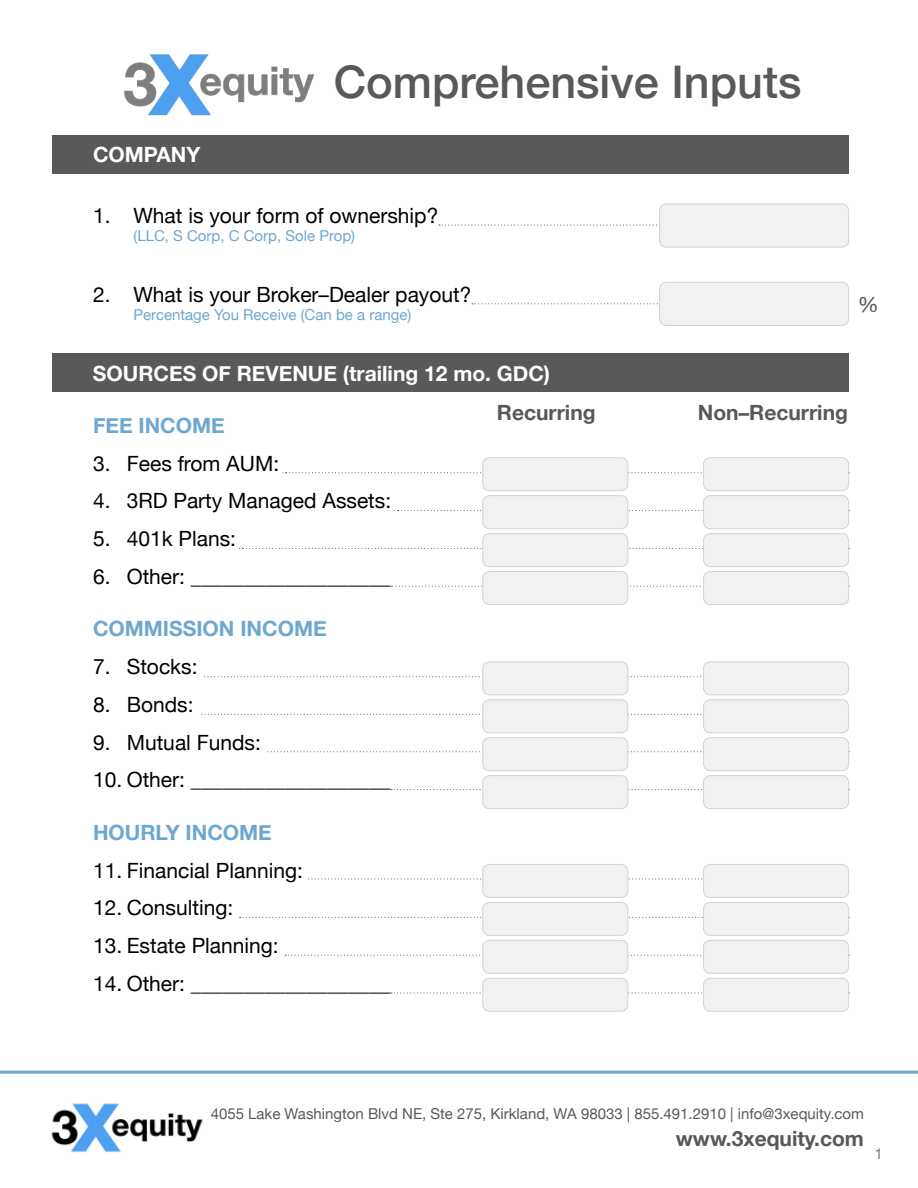
<style>
.page{position:relative;width:918px;height:1188px;background:#fff}
.page>*{position:absolute;margin:0;border:0;box-sizing:border-box;transform-origin:0 0}
.t1{font:500 45px "Helvetica Neue";color:#58595b}
.t2{font:21px "Helvetica Neue";color:#000}
.t3{font:700 21px "Helvetica Neue";color:#fff}
.t4{font:700 21px "Helvetica Neue";color:#58595b}
.t5{font:700 21px "Helvetica Neue";color:#6ea7d0}
.t6{font:21px "Helvetica Neue";color:#57585b}
.t7{font:15px "Helvetica Neue";color:#58595b}
.t8{font:15px "Helvetica Neue";color:#6ea7d0}
.t9{font:300 15px "Helvetica Neue";color:#58595b}
</style>
<div class="page">
<svg style="left:309px;top:878px;width:394px;height:2px"></svg>
<svg style="left:202px;top:714px;width:500px;height:1px"></svg>
<svg style="left:205px;top:676px;width:497px;height:1px"></svg>
<img style="left:51px;top:1103px;width:152px;height:50px">
<hr style="left:0;top:1071px;width:918px;height:3px;background:#6ea7d0">
<div style="left:52px;top:135px;width:797px;height:39px;background:#58595b"></div>
<svg style="left:439px;top:225px;width:218px;height:1px"></svg>
<svg style="left:472px;top:303px;width:186px;height:1px"></svg>
<img style="left:124px;top:54px;width:190px;height:62px">
<div style="left:660px;top:204px;width:189px;height:43px;background:#f1f1f2;border-radius:7px"></div>
<div style="left:659px;top:204px;width:190px;height:44px;border:1px solid #d1d3d4;border-radius:7px"></div>
<div style="left:660px;top:282px;width:189px;height:43px;background:#f1f1f2;border-radius:7px"></div>
<div style="left:659px;top:282px;width:190px;height:44px;border:1px solid #d1d3d4;border-radius:7px"></div>
<div style="left:52px;top:353px;width:797px;height:39px;background:#58595b"></div>
<svg style="left:283px;top:472px;width:419px;height:1px"></svg>
<svg style="left:395px;top:510px;width:308px;height:1px"></svg>
<svg style="left:240px;top:548px;width:463px;height:1px"></svg>
<svg style="left:391px;top:586px;width:312px;height:1px"></svg>
<svg style="left:268px;top:751px;width:582px;height:1px"></svg>
<svg style="left:391px;top:789px;width:311px;height:1px"></svg>
<svg style="left:240px;top:917px;width:463px;height:1px"></svg>
<svg style="left:285px;top:955px;width:416px;height:1px"></svg>
<svg style="left:391px;top:992px;width:311px;height:2px"></svg>
<div style="left:704px;top:458px;width:145px;height:33px;background:#f1f1f2;border-radius:7px"></div>
<div style="left:703px;top:457px;width:146px;height:34px;border:1px solid #d1d3d4;border-radius:7px"></div>
<div style="left:704px;top:662px;width:145px;height:33px;background:#f1f1f2;border-radius:7px"></div>
<div style="left:703px;top:661px;width:146px;height:34px;border:1px solid #d1d3d4;border-radius:7px"></div>
<div style="left:704px;top:864px;width:145px;height:33px;background:#f1f1f2;border-radius:7px"></div>
<div style="left:703px;top:864px;width:146px;height:34px;border:1px solid #d1d3d4;border-radius:7px"></div>
<div style="left:483px;top:458px;width:145px;height:33px;background:#f1f1f2;border-radius:7px"></div>
<div style="left:482px;top:457px;width:146px;height:34px;border:1px solid #d1d3d4;border-radius:7px"></div>
<div style="left:483px;top:662px;width:145px;height:33px;background:#f1f1f2;border-radius:7px"></div>
<div style="left:482px;top:661px;width:146px;height:34px;border:1px solid #d1d3d4;border-radius:7px"></div>
<div style="left:483px;top:864px;width:145px;height:33px;background:#f1f1f2;border-radius:7px"></div>
<div style="left:482px;top:864px;width:146px;height:34px;border:1px solid #d1d3d4;border-radius:7px"></div>
<div style="left:704px;top:572px;width:145px;height:33px;background:#f1f1f2;border-radius:7px"></div>
<div style="left:703px;top:571px;width:146px;height:34px;border:1px solid #d1d3d4;border-radius:7px"></div>
<div style="left:704px;top:776px;width:145px;height:33px;background:#f1f1f2;border-radius:7px"></div>
<div style="left:703px;top:775px;width:146px;height:34px;border:1px solid #d1d3d4;border-radius:7px"></div>
<div style="left:704px;top:978px;width:145px;height:33px;background:#f1f1f2;border-radius:7px"></div>
<div style="left:703px;top:978px;width:146px;height:34px;border:1px solid #d1d3d4;border-radius:7px"></div>
<div style="left:483px;top:572px;width:145px;height:33px;background:#f1f1f2;border-radius:7px"></div>
<div style="left:482px;top:571px;width:146px;height:34px;border:1px solid #d1d3d4;border-radius:7px"></div>
<div style="left:483px;top:776px;width:145px;height:33px;background:#f1f1f2;border-radius:7px"></div>
<div style="left:482px;top:775px;width:146px;height:34px;border:1px solid #d1d3d4;border-radius:7px"></div>
<div style="left:483px;top:978px;width:145px;height:33px;background:#f1f1f2;border-radius:7px"></div>
<div style="left:482px;top:978px;width:146px;height:34px;border:1px solid #d1d3d4;border-radius:7px"></div>
<div style="left:704px;top:534px;width:145px;height:33px;background:#f1f1f2;border-radius:7px"></div>
<div style="left:703px;top:533px;width:146px;height:34px;border:1px solid #d1d3d4;border-radius:7px"></div>
<div style="left:704px;top:738px;width:145px;height:33px;background:#f1f1f2;border-radius:7px"></div>
<div style="left:703px;top:737px;width:146px;height:34px;border:1px solid #d1d3d4;border-radius:7px"></div>
<div style="left:704px;top:940px;width:145px;height:33px;background:#f1f1f2;border-radius:7px"></div>
<div style="left:703px;top:940px;width:146px;height:34px;border:1px solid #d1d3d4;border-radius:7px"></div>
<div style="left:483px;top:534px;width:145px;height:33px;background:#f1f1f2;border-radius:7px"></div>
<div style="left:482px;top:533px;width:146px;height:34px;border:1px solid #d1d3d4;border-radius:7px"></div>
<div style="left:483px;top:738px;width:145px;height:33px;background:#f1f1f2;border-radius:7px"></div>
<div style="left:482px;top:737px;width:146px;height:34px;border:1px solid #d1d3d4;border-radius:7px"></div>
<div style="left:483px;top:940px;width:145px;height:33px;background:#f1f1f2;border-radius:7px"></div>
<div style="left:482px;top:940px;width:146px;height:34px;border:1px solid #d1d3d4;border-radius:7px"></div>
<div style="left:704px;top:496px;width:145px;height:33px;background:#f1f1f2;border-radius:7px"></div>
<div style="left:703px;top:495px;width:146px;height:34px;border:1px solid #d1d3d4;border-radius:7px"></div>
<div style="left:704px;top:700px;width:145px;height:33px;background:#f1f1f2;border-radius:7px"></div>
<div style="left:703px;top:699px;width:146px;height:34px;border:1px solid #d1d3d4;border-radius:7px"></div>
<div style="left:704px;top:902px;width:145px;height:33px;background:#f1f1f2;border-radius:7px"></div>
<div style="left:703px;top:902px;width:146px;height:34px;border:1px solid #d1d3d4;border-radius:7px"></div>
<div style="left:483px;top:496px;width:145px;height:33px;background:#f1f1f2;border-radius:7px"></div>
<div style="left:482px;top:495px;width:146px;height:34px;border:1px solid #d1d3d4;border-radius:7px"></div>
<div style="left:483px;top:700px;width:145px;height:33px;background:#f1f1f2;border-radius:7px"></div>
<div style="left:482px;top:699px;width:146px;height:34px;border:1px solid #d1d3d4;border-radius:7px"></div>
<div style="left:483px;top:902px;width:145px;height:33px;background:#f1f1f2;border-radius:7px"></div>
<div style="left:482px;top:902px;width:146px;height:34px;border:1px solid #d1d3d4;border-radius:7px"></div>
<p class="t3" style="left:93px;top:138px;width:109px">COMPANY</p>
<h1 class="t1" style="left:334px;top:46px;width:469px">Comprehensive Inputs</h1>
<p class="t2" style="left:93px;top:200px;width:347px">1. What is your form of ownership?</p>
<p class="t8" style="left:134px;top:225px;width:223px">(LLC, S Corp, C Corp, Sole Prop)</p>
<p class="t2" style="left:93px;top:279px;width:380px">2. What is your Broker–Dealer payout?</p>
<p class="t8" style="left:134px;top:304px;width:279px">Percentage You Receive (Can be a range)</p>
<p class="t6" style="left:858px;top:290px;width:22px">%</p>
<p class="t3" style="left:93px;top:357px;width:459px">SOURCES OF REVENUE (trailing 12 mo. GDC)</p>
<p class="t5" style="left:93px;top:409px;width:133px">FEE INCOME</p>
<p class="t2" style="left:93px;top:448px;width:188px">3. Fees from AUM:</p>
<p class="t2" style="left:93px;top:486px;width:300px">4. 3RD Party Managed Assets:</p>
<p class="t2" style="left:93px;top:524px;width:145px">5. 401k Plans:</p>
<p class="t2" style="left:93px;top:561px;width:299px">6. Other: ___________________</p>
<p class="t5" style="left:93px;top:612px;width:235px">COMMISSION INCOME</p>
<p class="t2" style="left:93px;top:651px;width:106px">7. Stocks:</p>
<p class="t2" style="left:93px;top:689px;width:102px">8. Bonds:</p>
<p class="t2" style="left:93px;top:727px;width:169px">9. Mutual Funds:</p>
<p class="t2" style="left:93px;top:765px;width:299px">10. Other: ___________________</p>
<p class="t5" style="left:93px;top:816px;width:180px">HOURLY INCOME</p>
<p class="t2" style="left:93px;top:855px;width:211px">11. Financial Planning:</p>
<p class="t2" style="left:93px;top:893px;width:142px">12. Consulting:</p>
<p class="t2" style="left:93px;top:930px;width:187px">13. Estate Planning:</p>
<p class="t2" style="left:93px;top:968px;width:299px">14. Other: ___________________</p>
<p class="t4" style="left:497px;top:396px;width:100px">Recurring</p>
<p class="t4" style="left:698px;top:396px;width:152px">Non–Recurring</p>
<p class="t7" style="left:211px;top:1102px;width:655px">4055 Lake Washington Blvd NE, Ste 275, Kirkland, WA 98033 | 855.491.2910 | info@3xequity.com</p>
<p class="t4" style="left:676px;top:1122px;width:190px">www.3xequity.com</p>
<p class="t9" style="left:874px;top:1142px;width:10px">1</p>
</div>
